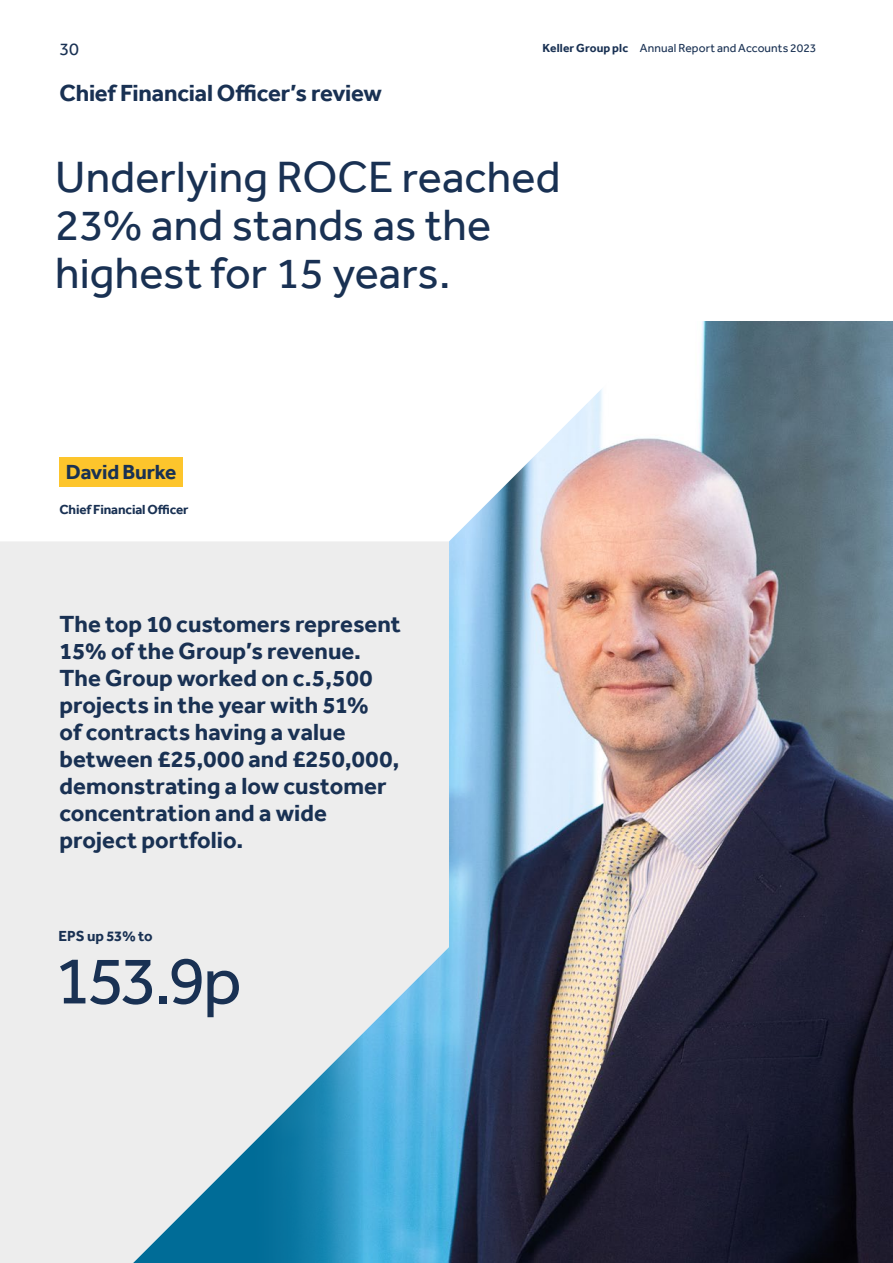
<style>
.page{position:relative;width:893px;height:1263px;background:#fff}
.page>*{position:absolute;margin:0;border:0;box-sizing:border-box;transform-origin:0 0}
.Stat__46pt{font:69px "Effra";color:#193153}
.Large_Copy__22pt____Blue{font:45px/48px "Effra";letter-spacing:.005em;color:#193153}
.Large_Copy__16pt____Blue{font:700 24px/27px "Effra";color:#193153}
.Page_Title{font:700 24px "Effra";letter-spacing:-.01em;color:#193153}
.Subhead_Level_0__14pt____Shaded{font:700 21px "Effra";letter-spacing:-.01em;color:#193153}
.t1{font:18px "Effra";color:#193153}
.Stat__22pt__Header{font:700 15px "Effra";letter-spacing:-.01em;color:#193153}
.Subhead_Level_2{font:700 13.5px "Effra";letter-spacing:-.01em;color:#193153}
.t2{font:12px "Effra";letter-spacing:.01em;color:#193153}
.s1{font-weight:700}
</style>
<div class="page">
<img style="left:59px;top:321px;width:834px;height:942px">
<svg style="left:0;top:541px;width:449px;height:722px;background:#d0e0e7"></svg>
<div style="left:60px;top:457px;width:123px;height:30px;background:#fdc52c"></div>
<p class="t1" style="left:60px;top:38px;width:21px">30</p>
<p class="t2" style="left:543px;top:41px;width:275px"><span class="s1">Keller Group plc</span> Annual Report and Accounts 2023</p>
<p class="Page_Title" style="left:60px;top:78px;width:324px">Chief Financial Officer’s review</p>
<p class="Large_Copy__22pt____Blue" style="left:55px;top:152px;width:507px">Underlying ROCE reached<br>23% and stands as the highest for 15 years.</p>
<p class="Subhead_Level_0__14pt____Shaded" style="left:66px;top:460px;width:112px">David Burke</p>
<p class="Subhead_Level_2" style="left:60px;top:501px;width:130px">Chief Financial Officer</p>
<p class="Large_Copy__16pt____Blue" style="left:60px;top:610px;width:343px">The top 10 customers represent<br>15% of the Group’s revenue.<br>The Group worked on c.5,500 projects in the year with 51%<br>of contracts having a value between £25,000 and £250,000, demonstrating a low customer concentration and a wide project portfolio.</p>
<p class="Stat__22pt__Header" style="left:58px;top:927px;width:96px">EPS up 53% to</p>
<p class="Stat__46pt" style="left:54px;top:940px;width:189px">153.9p</p>
</div>
